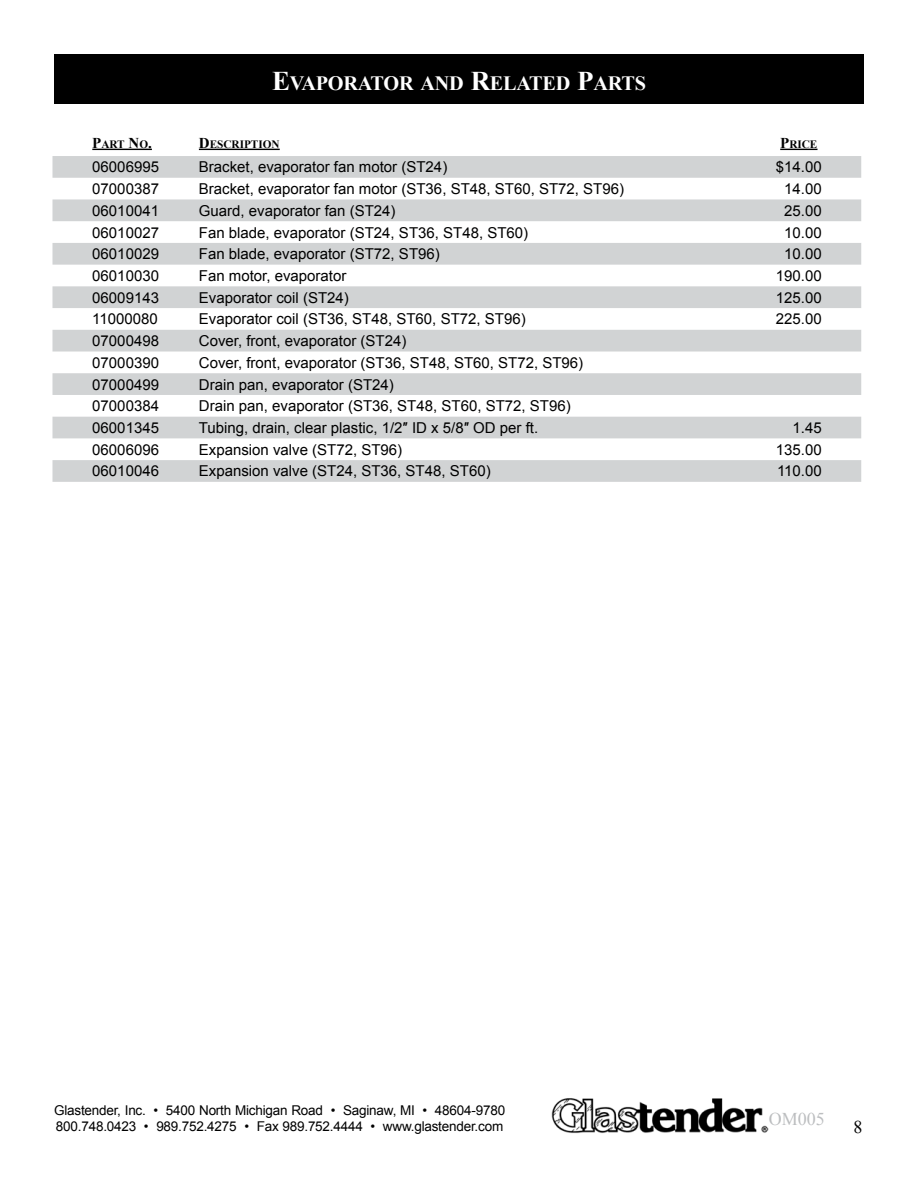
<style>
.page{position:relative;width:918px;height:1188px;background:#fff}
.page>*{position:absolute;margin:0;border:0;box-sizing:border-box;transform-origin:0 0}
.t1{font:700 20.25px "Times New Roman";letter-spacing:-.015em;color:#fff}
.t2{font:18px "Times New Roman";color:#bcbec0}
.t3{font:18px "Times New Roman";color:#000}
.t4{font:15px "Arial";color:#000}
.t5{font:13.5px/16.2px "Arial";letter-spacing:-.015em;color:#000}
.t6{font:700 11.25px "Times New Roman";color:#000}
.s1{font-size:27px}
.s2{font-size:15px}
</style>
<div class="page">
<div style="left:54px;top:54px;width:810px;height:50px;background:#000"></div>
<img style="left:551px;top:1098px;width:218px;height:35px">
<svg style="left:52px;top:156px;width:809px;height:326px;fill:#d1d3d4"></svg>
<hr style="left:92px;top:149px;width:60px;height:1px;background:#000">
<hr style="left:199px;top:149px;width:81px;height:1px;background:#000">
<hr style="left:780px;top:149px;width:38px;height:1px;background:#000">
<h1 class="t1" style="left:272px;top:69px;width:362px"><span class="s1">E</span>VAPORATOR AND <span class="s1">R</span>ELATED <span class="s1">P</span>ARTS</h1>
<p class="t6" style="left:92px;top:136px;width:61px"><span class="s2">P</span>ART <span class="s2">N</span>O<span class="s2">.</span></p>
<p class="t6" style="left:199px;top:136px;width:82px"><span class="s2">D</span>ESCRIPTION</p>
<p class="t6" style="left:780px;top:136px;width:39px"><span class="s2">P</span>RICE</p>
<p class="t4" style="left:92px;top:157px;width:68px">06006995</p>
<p class="t4" style="left:199px;top:157px;width:250px">Bracket, evaporator fan motor (ST24)</p>
<p class="t4" style="left:776px;top:157px;width:47px">$14.00</p>
<p class="t4" style="left:92px;top:179px;width:68px">07000387</p>
<p class="t4" style="left:199px;top:179px;width:427px">Bracket, evaporator fan motor (ST36, ST48, ST60, ST72, ST96)</p>
<p class="t4" style="left:784px;top:179px;width:39px">14.00</p>
<p class="t4" style="left:92px;top:201px;width:68px">06010041</p>
<p class="t4" style="left:199px;top:201px;width:198px">Guard, evaporator fan (ST24)</p>
<p class="t4" style="left:784px;top:201px;width:39px">25.00</p>
<p class="t4" style="left:92px;top:222px;width:68px">06010027</p>
<p class="t4" style="left:199px;top:222px;width:331px">Fan blade, evaporator (ST24, ST36, ST48, ST60)</p>
<p class="t4" style="left:784px;top:222px;width:39px">10.00</p>
<p class="t4" style="left:92px;top:244px;width:68px">06010029</p>
<p class="t4" style="left:199px;top:244px;width:242px">Fan blade, evaporator (ST72, ST96)</p>
<p class="t4" style="left:784px;top:244px;width:39px">10.00</p>
<p class="t4" style="left:92px;top:266px;width:68px">06010030</p>
<p class="t4" style="left:199px;top:266px;width:149px">Fan motor, evaporator</p>
<p class="t4" style="left:776px;top:266px;width:47px">190.00</p>
<p class="t4" style="left:92px;top:288px;width:68px">06009143</p>
<p class="t4" style="left:199px;top:288px;width:152px">Evaporator coil (ST24)</p>
<p class="t4" style="left:776px;top:288px;width:47px">125.00</p>
<p class="t4" style="left:92px;top:309px;width:67px">11000080</p>
<p class="t4" style="left:199px;top:309px;width:328px">Evaporator coil (ST36, ST48, ST60, ST72, ST96)</p>
<p class="t4" style="left:776px;top:309px;width:47px">225.00</p>
<p class="t4" style="left:92px;top:331px;width:68px">07000498</p>
<p class="t4" style="left:199px;top:331px;width:209px">Cover, front, evaporator (ST24)</p>
<p class="t4" style="left:92px;top:353px;width:68px">07000390</p>
<p class="t4" style="left:199px;top:353px;width:386px">Cover, front, evaporator (ST36, ST48, ST60, ST72, ST96)</p>
<p class="t4" style="left:92px;top:374px;width:68px">07000499</p>
<p class="t4" style="left:199px;top:374px;width:197px">Drain pan, evaporator (ST24)</p>
<p class="t4" style="left:92px;top:396px;width:68px">07000384</p>
<p class="t4" style="left:199px;top:396px;width:373px">Drain pan, evaporator (ST36, ST48, ST60, ST72, ST96)</p>
<p class="t4" style="left:92px;top:418px;width:68px">06001345</p>
<p class="t4" style="left:199px;top:418px;width:341px">Tubing, drain, clear plastic, 1/2″ ID x 5/8″ OD per ft.</p>
<p class="t4" style="left:793px;top:418px;width:31px">1.45</p>
<p class="t4" style="left:92px;top:440px;width:68px">06006096</p>
<p class="t4" style="left:199px;top:440px;width:205px">Expansion valve (ST72, ST96)</p>
<p class="t4" style="left:776px;top:440px;width:47px">135.00</p>
<p class="t4" style="left:92px;top:461px;width:68px">06010046</p>
<p class="t4" style="left:199px;top:461px;width:293px">Expansion valve (ST24, ST36, ST48, ST60)</p>
<p class="t4" style="left:777px;top:461px;width:46px">110.00</p>
<p class="t5" style="left:54px;top:1102px;width:453px">Glastender, Inc. • 5400 North Michigan Road • Saginaw, MI • 48604-9780<br>800.748.0423 • 989.752.4275 • Fax 989.752.4444 • www.glastender.com</p>
<p class="t2" style="left:769px;top:1107px;width:57px">OM005</p>
<p class="t3" style="left:854px;top:1114px;width:10px">8</p>
</div>
